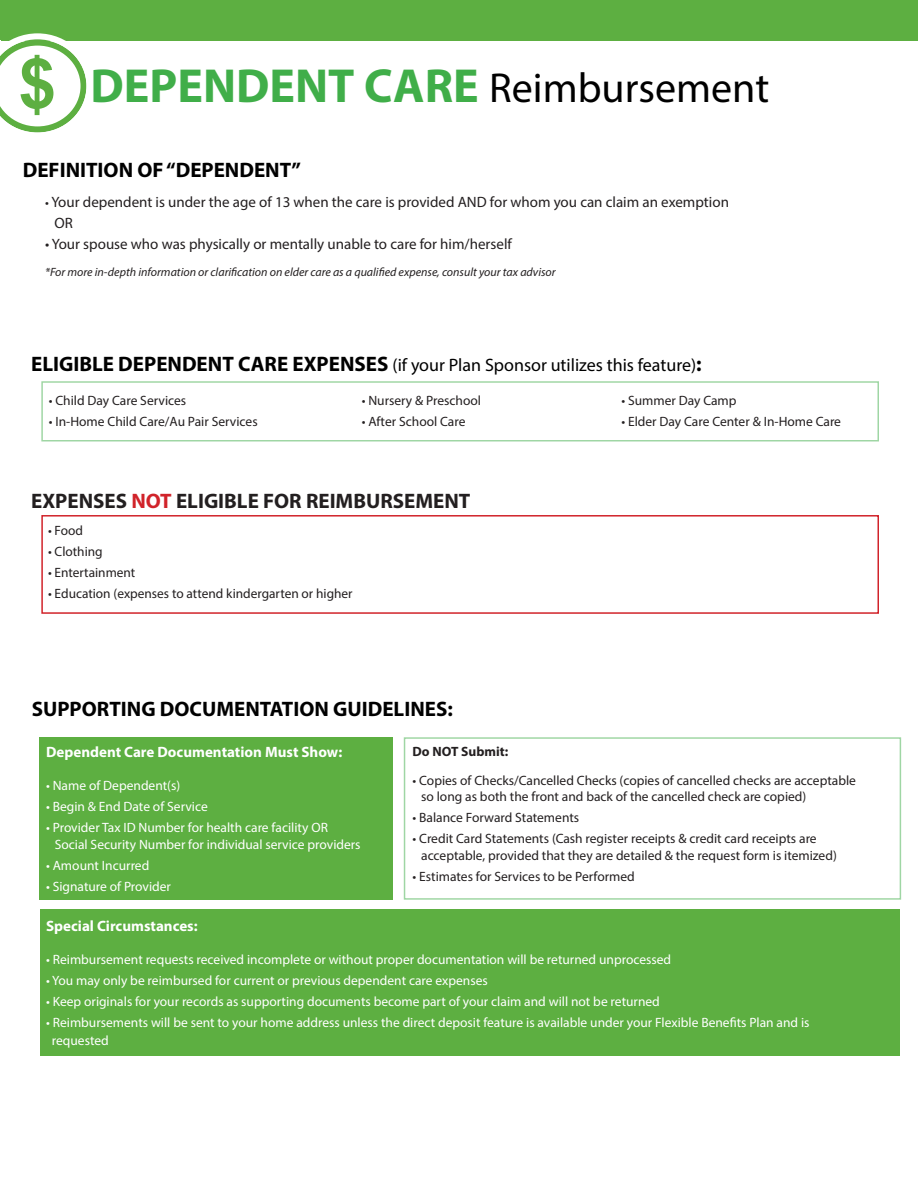
<style>
.page{position:relative;width:918px;height:1188px;background:#fff}
.page>*{position:absolute;margin:0;border:0;box-sizing:border-box;transform-origin:0 0}
.t1{font:700 69px "Arial";color:#5daf41}
.t2{font:700 48px "Myriad Pro";color:#40ae49}
.account_types{font:700 21px "Myriad Pro";color:#000}
.account_types-2{font:700 21px "Myriad Pro";color:#231f20}
.account_types-3{font:18px "Myriad Pro";color:#000}
.t3{font:15px/21px "Myriad Pro";color:#231f20}
.t4{font:700 15px "Myriad Pro";color:#fff}
.t5{font:13.5px/16.5px "Myriad Pro";color:#fff}
.Text{font:13.5px/16.5px "Myriad Pro";color:#231f20}
.t6{font:700 13.5px "Myriad Pro";color:#231f20}
.t7{font:italic 12px "Myriad Pro";color:#231f20}
.s1{font-weight:400;font-size:42px;color:#000}
.s2{font-size:13.5px}
.s3{font-weight:700;font-size:21px}
.s4{color:#d1232a}
</style>
<div class="page">
<div style="left:41px;top:515px;width:838px;height:99px;border:2px solid #d1232a"></div>
<div style="left:40px;top:737px;width:353px;height:163px;background:#5daf41"></div>
<div style="left:40px;top:910px;width:860px;height:146px;background:#5daf41"></div>
<hr style="left:0;top:0;width:1px;height:39px;background:#5daf41">
<div style="left:2px;top:1px;width:916px;height:40px;background:#5daf41"></div>
<svg style="left:0;top:33px;width:87px;height:100px"></svg>
<p class="t1" style="left:18px;top:38px;width:40px">$</p>
<p class="t2" style="left:90px;top:55px;width:680px">DEPENDENT CARE <span class="s1">Reimbursement</span></p>
<p class="account_types" style="left:23px;top:156px;width:280px">DEFINITION OF “DEPENDENT”</p>
<p class="t3" style="left:55px;top:191px;width:676px;text-indent:-10px"><span class="s2">•</span> Your dependent is under the age of 13 when the care is provided AND for whom you can claim an exemption<br>OR</p>
<p class="t3" style="left:45px;top:233px;width:468px">• Your spouse who was physically or mentally unable to care for him/herself</p>
<p class="t7" style="left:45px;top:265px;width:512px">*For more in-depth information or clarification on elder care as a qualified expense, consult your tax advisor</p>
<p class="account_types-3" style="left:31px;top:354px;width:672px"><span class="s3">ELIGIBLE DEPENDENT CARE EXPENSES</span> (if your Plan Sponsor utilizes this feature)<span class="s3">:</span></p>
<p class="Text" style="left:49px;top:392px;width:139px">• Child Day Care Services</p>
<p class="Text" style="left:49px;top:413px;width:210px">• In-Home Child Care/Au Pair Services</p>
<p class="Text" style="left:362px;top:392px;width:121px">• Nursery &amp; Preschool</p>
<p class="Text" style="left:362px;top:413px;width:105px">• After School Care</p>
<p class="Text" style="left:621px;top:392px;width:117px">• Summer Day Camp</p>
<p class="Text" style="left:621px;top:413px;width:221px">• Elder Day Care Center &amp; In-Home Care</p>
<p class="account_types-2" style="left:31px;top:487px;width:441px">EXPENSES <span class="s4">NOT</span> ELIGIBLE FOR REIMBURSEMENT</p>
<p class="Text" style="left:48px;top:522px;width:36px">• Food</p>
<p class="Text" style="left:48px;top:543px;width:56px">• Clothing</p>
<p class="Text" style="left:48px;top:564px;width:89px">• Entertainment</p>
<p class="Text" style="left:48px;top:585px;width:306px">• Education (expenses to attend kindergarten or higher</p>
<p class="account_types" style="left:32px;top:695px;width:423px">SUPPORTING DOCUMENTATION GUIDELINES:</p>
<p class="t6" style="left:413px;top:743px;width:97px">Do NOT Submit:</p>
<p class="Text" style="left:421px;top:772px;width:436px;text-indent:-9px">• Copies of Checks/Cancelled Checks (copies of cancelled checks are acceptable so long as both the front and back of the cancelled check are copied)</p>
<p class="Text" style="left:413px;top:809px;width:168px">• Balance Forward Statements</p>
<p class="Text" style="left:421px;top:830px;width:417px;text-indent:-9px">• Credit Card Statements (Cash register receipts &amp; credit card receipts are acceptable, provided that they are detailed &amp; the request form is itemized)</p>
<p class="Text" style="left:413px;top:868px;width:224px">• Estimates for Services to be Performed</p>
<p class="t4" style="left:46px;top:742px;width:298px">Dependent Care Documentation Must Show:</p>
<p class="t5" style="left:46px;top:777px;width:136px">• Name of Dependent(s)</p>
<p class="t5" style="left:46px;top:798px;width:163px">• Begin &amp; End Date of Service</p>
<p class="t5" style="left:55px;top:819px;width:307px;text-indent:-9px">• Provider Tax ID Number for health care facility OR<br>Social Security Number for individual service providers</p>
<p class="t5" style="left:46px;top:857px;width:105px">• Amount Incurred</p>
<p class="t5" style="left:46px;top:878px;width:126px">• Signature of Provider</p>
<p class="t4" style="left:46px;top:916px;width:153px">Special Circumstances:</p>
<p class="t5" style="left:46px;top:951px;width:627px">• Reimbursement requests received incomplete or without proper documentation will be returned unprocessed</p>
<p class="t5" style="left:46px;top:972px;width:443px">• You may only be reimbursed for current or previous dependent care expenses</p>
<p class="t5" style="left:46px;top:993px;width:615px">• Keep originals for your records as supporting documents become part of your claim and will not be returned</p>
<p class="t5" style="left:52px;top:1013px;width:759px;line-height:18px;text-indent:-6px">• Reimbursements will be sent to your home address unless the direct deposit feature is available under your Flexible Benefits Plan and is requested</p>
</div>
